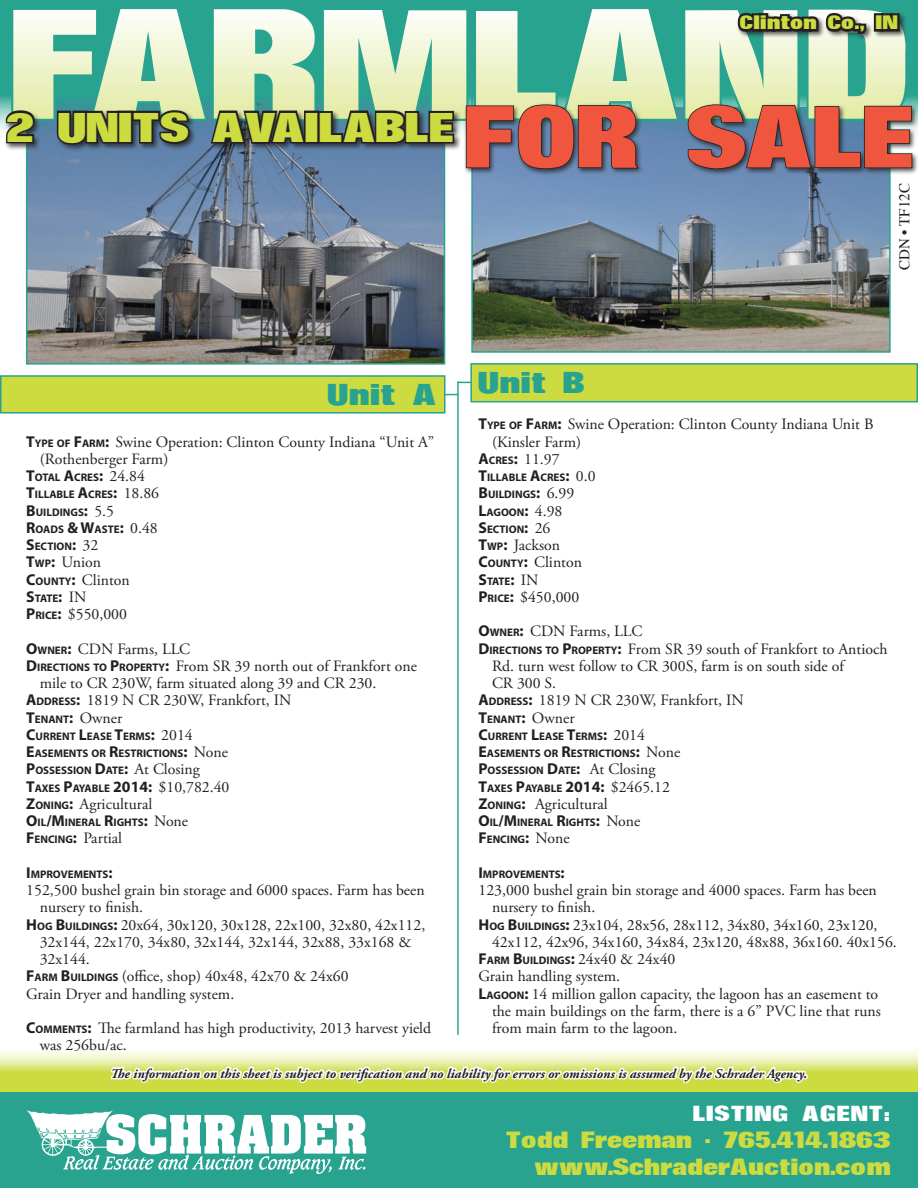
<style>
.page{position:relative;width:918px;height:1188px;background:#fff}
.page>*{position:absolute;margin:0;border:0;box-sizing:border-box;transform-origin:0 0}
.t1{font:137.4px "Surin Display S Si";color:#fff}
.t2{font:77.25px "Surin Display S Si";color:#f0563d}
.t3{font:37.2px "Surin Display S Si";color:#cbdb40}
.t4{font:27px "Surin Display S Si";letter-spacing:.035em;color:#28a38f}
.t5{font:21px/27px "Surin Display S Si";color:#cbdb40;text-align:right}
.t6{font:19.5px "Surin Display S Si";letter-spacing:.05em;color:#fff}
.t7{font:17.4px "Surin Display S Si";letter-spacing:.02em;color:#cbdb40}
.t8{font:15.75px/17.2px "Adobe Garamond Pro";color:#231f20}
.t9{font:15px "Times";color:#231f20}
.t10{font:italic 700 13.5px "Adobe Garamond Pro";color:#231f20}
.t11{font:700 10.95px/17.2px "Myriad Pro";color:#231f20}
.s1{font-family:"Myriad Pro";font-weight:700}
.s2{font-family:"Myriad Pro";font-weight:700;font-size:10.95px}
.s3{font-size:15.75px}
.s4{font-family:"Adobe Garamond Pro";font-weight:400;font-size:15.75px}
</style>
<div class="page">
<img style="left:29px;top:206px;width:413px;height:156px">
<svg style="left:0;top:1051px;width:918px;height:41px;background:#d9e577"></svg>
<img style="left:474px;top:206px;width:414px;height:144px">
<div style="left:0;top:1092px;width:918px;height:96px;background:#28a38f"></div>
<img style="left:26px;top:1110px;width:341px;height:64px">
<svg style="left:28px;top:1051px;width:780px;height:82px"></svg>
<svg style="left:3px;top:0;width:910px;height:206px;background:#40888a"></svg>
<hr style="left:457px;top:382px;width:2px;height:653px;background:#28a38f">
<svg style="left:0;top:362px;width:918px;height:52px"></svg>
<h1 class="t1" style="left:13px;top:-2px;width:898px">FARMLAND</h1>
<p class="t7" style="left:740px;top:14px;width:160px">Clinton Co., IN</p>
<h2 class="t2" style="left:467px;top:99px;width:281px">For Sal</h2>
<h2 class="t2" style="left:865px;top:99px;width:53px">e</h2>
<h3 class="t3" style="left:7px;top:109px;width:449px">2 Units Available</h3>
<h3 class="t4" style="left:328px;top:382px;width:111px">Unit A</h3>
<p class="t8" style="left:40px;top:434px;width:396px;text-indent:-14px"><span class="s1">T</span><span class="s2">YPE OF</span> <span class="s1">F</span> <span class="s2">ARM</span><span class="s1">:</span> Swine Operation: Clinton County Indiana “Unit A” (Rothenberger Farm)</p>
<p class="t11" style="left:26px;top:468px;width:134px"><span class="s3">T</span>OTAL <span class="s3">A</span>CRES<span class="s3">:</span> <span class="s4">24.84<br></span><span class="s3">T</span>ILLABLE <span class="s3">A</span>CRES<span class="s3">:</span> <span class="s4">18.86<br></span><span class="s3">B</span>UILDINGS<span class="s3">:</span> <span class="s4">5.5<br></span><span class="s3">R</span>OADS <span class="s3">&amp; W</span>ASTE<span class="s3">:</span> <span class="s4">0.48<br></span><span class="s3">S</span>ECTION<span class="s3">:</span> <span class="s4">32</span></p>
<p class="t8" style="left:26px;top:554px;width:105px"><span class="s1">T</span><span class="s2">WP</span><span class="s1">:</span> Union<br><span class="s1">C</span><span class="s2">OUNTY</span><span class="s1">:</span> Clinton</p>
<p class="t11" style="left:26px;top:589px;width:62px"><span class="s3">S</span>TATE<span class="s3">:</span> <span class="s4">IN</span></p>
<p class="t8" style="left:26px;top:597px;width:165px;line-height:34.5px"><span class="s1">P</span><span class="s2">RICE</span><span class="s1">:</span> $550,000<br><span class="s1">O</span><span class="s2">WNER</span><span class="s1">:</span> CDN Farms, LLC</p>
<p class="t8" style="left:26px;top:658px;width:392px"><span class="s1">D</span><span class="s2">IRECTIONS TO</span> <span class="s1">P</span><span class="s2">ROPERTY</span><span class="s1">:</span> From SR 39 north out of Frankfort one</p>
<p class="t8" style="left:40px;top:675px;width:338px">mile to CR 230W, farm situated along 39 and CR 230.</p>
<p class="t8" style="left:26px;top:692px;width:267px"><span class="s1">A</span><span class="s2">DDRESS</span><span class="s1">:</span> 1819 N CR 230W, Frankfort, IN</p>
<p class="t11" style="left:26px;top:710px;width:205px"><span class="s3">T</span>ENANT<span class="s3">:</span> <span class="s4">Owner<br></span><span class="s3">C</span>URRENT <span class="s3">L</span>EASE <span class="s3">T</span>ERMS<span class="s3">:</span> <span class="s4">2014<br></span><span class="s3">E</span>ASEMENTS OR <span class="s3">R</span>ESTRICTIONS<span class="s3">:</span> <span class="s4">None<br></span><span class="s3">P</span>OSSESSION <span class="s3">D</span>ATE<span class="s3">:</span> <span class="s4">At Closing<br></span><span class="s3">T</span>AXES <span class="s3">P</span>AYABLE <span class="s3">2014:</span> <span class="s4">$10,782.40</span></p>
<p class="t8" style="left:26px;top:796px;width:128px"><span class="s1">Z</span><span class="s2">ONING</span><span class="s1">:</span> Agricultural</p>
<p class="t11" style="left:26px;top:813px;width:163px"><span class="s3">O</span>IL<span class="s3">/M</span>INERAL <span class="s3">R</span>IGHTS<span class="s3">:</span> <span class="s4">None</span></p>
<p class="t8" style="left:26px;top:830px;width:97px"><span class="s1">F</span> <span class="s2">ENCING</span><span class="s1">:</span> Partial</p>
<p class="t11" style="left:26px;top:865px;width:88px"><span class="s3">I</span> MPROVEMENTS<span class="s3">:</span></p>
<p class="t8" style="left:26px;top:882px;width:400px">152,500 bushel grain bin storage and 6000 spaces. Farm has been</p>
<p class="t8" style="left:40px;top:899px;width:105px">nursery to finish.</p>
<p class="t8" style="left:26px;top:917px;width:401px"><span class="s1">H</span> <span class="s2">OG</span> <span class="s1">B</span><span class="s2">UILDINGS</span><span class="s1">:</span> 20x64, 30x120, 30x128, 22x100, 32x80, 42x112,</p>
<p class="t8" style="left:40px;top:934px;width:373px">32x144, 22x170, 34x80, 32x144, 32x144, 32x88, 33x168 &amp;</p>
<p class="t8" style="left:40px;top:951px;width:52px">32x144.</p>
<p class="t8" style="left:26px;top:968px;width:324px"><span class="s1">F</span><span class="s2">ARM</span> <span class="s1">B</span><span class="s2">UILDINGS</span> (office, shop) 40x48, 42x70 &amp; 24x60</p>
<p class="t8" style="left:26px;top:986px;width:210px">Grain Dryer and handling system.</p>
<p class="t8" style="left:40px;top:1020px;width:393px;text-indent:-14px"><span class="s1">C</span><span class="s2">OMMENTS</span><span class="s1">:</span> The farmland has high productivity, 2013 harvest yield was 256bu/ac.</p>
<h3 class="t4" style="left:479px;top:369px;width:108px">Unit B</h3>
<p class="t9" style="left:890px;top:270px;width:88px;rotate:-90deg">CDN • TF12C</p>
<p class="t8" style="left:479px;top:416px;width:397px"><span class="s1">T</span><span class="s2">YPE OF</span> <span class="s1">F</span> <span class="s2">ARM</span><span class="s1">:</span> Swine Operation: Clinton County Indiana Unit B</p>
<p class="t8" style="left:492px;top:434px;width:91px">(Kinsler Farm)</p>
<p class="t8" style="left:479px;top:451px;width:83px"><span class="s1">A</span><span class="s2">CRES</span><span class="s1">:</span> 11.97</p>
<p class="t11" style="left:479px;top:468px;width:119px"><span class="s3">T</span>ILLABLE <span class="s3">A</span>CRES<span class="s3">:</span> <span class="s4">0.0<br></span><span class="s3">B</span>UILDINGS<span class="s3">:</span> <span class="s4">6.99<br></span><span class="s3">L</span>AGOON<span class="s3">:</span> <span class="s4">4.98<br></span><span class="s3">S</span>ECTION<span class="s3">:</span> <span class="s4">26</span></p>
<p class="t8" style="left:479px;top:537px;width:105px"><span class="s1">T</span><span class="s2">WP</span><span class="s1">:</span> Jackson<br><span class="s1">C</span><span class="s2">OUNTY</span><span class="s1">:</span> Clinton</p>
<p class="t11" style="left:479px;top:572px;width:62px"><span class="s3">S</span>TATE<span class="s3">:</span> <span class="s4">IN</span></p>
<p class="t8" style="left:479px;top:580px;width:165px;line-height:34.5px"><span class="s1">P</span><span class="s2">RICE</span><span class="s1">:</span> $450,000<br><span class="s1">O</span><span class="s2">WNER</span><span class="s1">:</span> CDN Farms, LLC</p>
<p class="t8" style="left:479px;top:641px;width:411px"><span class="s1">D</span><span class="s2">IRECTIONS TO</span> <span class="s1">P</span><span class="s2">ROPERTY</span><span class="s1">:</span> From SR 39 south of Frankfort to Antioch</p>
<p class="t8" style="left:492px;top:658px;width:353px">Rd. turn west follow to CR 300S, farm is on south side of</p>
<p class="t8" style="left:492px;top:675px;width:66px">CR 300 S.</p>
<p class="t8" style="left:479px;top:692px;width:267px"><span class="s1">A</span><span class="s2">DDRESS</span><span class="s1">:</span> 1819 N CR 230W, Frankfort, IN</p>
<p class="t11" style="left:479px;top:710px;width:203px"><span class="s3">T</span>ENANT<span class="s3">:</span> <span class="s4">Owner<br></span><span class="s3">C</span>URRENT <span class="s3">L</span>EASE <span class="s3">T</span>ERMS<span class="s3">:</span> <span class="s4">2014<br></span><span class="s3">E</span>ASEMENTS OR <span class="s3">R</span>ESTRICTIONS<span class="s3">:</span> <span class="s4">None<br></span><span class="s3">P</span>OSSESSION <span class="s3">D</span>ATE<span class="s3">:</span> <span class="s4">At Closing<br></span><span class="s3">T</span>AXES <span class="s3">P</span>AYABLE <span class="s3">2014:</span> <span class="s4">$2465.12</span></p>
<p class="t8" style="left:479px;top:796px;width:131px"><span class="s1">Z</span><span class="s2">ONING</span><span class="s1">:</span> Agricultural</p>
<p class="t11" style="left:479px;top:813px;width:163px"><span class="s3">O</span>IL<span class="s3">/M</span>INERAL <span class="s3">R</span>IGHTS<span class="s3">:</span> <span class="s4">None<br></span><span class="s3">F</span> ENCING<span class="s3">:</span> <span class="s4">None</span></p>
<p class="t11" style="left:479px;top:865px;width:88px"><span class="s3">I</span> MPROVEMENTS<span class="s3">:</span></p>
<p class="t8" style="left:479px;top:882px;width:400px">123,000 bushel grain bin storage and 4000 spaces. Farm has been</p>
<p class="t8" style="left:492px;top:899px;width:105px">nursery to finish.</p>
<p class="t8" style="left:479px;top:917px;width:401px"><span class="s1">H</span> <span class="s2">OG</span> <span class="s1">B</span><span class="s2">UILDINGS</span><span class="s1">:</span> 23x104, 28x56, 28x112, 34x80, 34x160, 23x120,</p>
<p class="t8" style="left:492px;top:934px;width:406px">42x112, 42x96, 34x160, 34x84, 23x120, 48x88, 36x160. 40x156.</p>
<p class="t11" style="left:479px;top:951px;width:198px"><span class="s3">F</span>ARM <span class="s3">B</span>UILDINGS<span class="s3">:</span> <span class="s4">24x40 &amp; 24x40</span></p>
<p class="t8" style="left:479px;top:968px;width:143px">Grain handling system.</p>
<p class="t8" style="left:479px;top:986px;width:401px"><span class="s1">L</span><span class="s2">AGOON</span><span class="s1">:</span> 14 million gallon capacity, the lagoon has an easement to</p>
<p class="t8" style="left:492px;top:1003px;width:390px">the main buildings on the farm, there is a 6” PVC line that runs</p>
<p class="t8" style="left:492px;top:1020px;width:187px">from main farm to the lagoon.</p>
<p class="t10" style="left:111px;top:1066px;width:698px">The information on this sheet is subject to verification and no liability for errors or omissions is assumed by the Schrader Agency.</p>
<p class="t6" style="left:693px;top:1104px;width:199px">Listing Agent:</p>
<h3 class="t5" style="left:506px;top:1128px;width:386px">Todd Freeman • 765.414.1863 www.SchraderAuction.com</h3>
</div>
